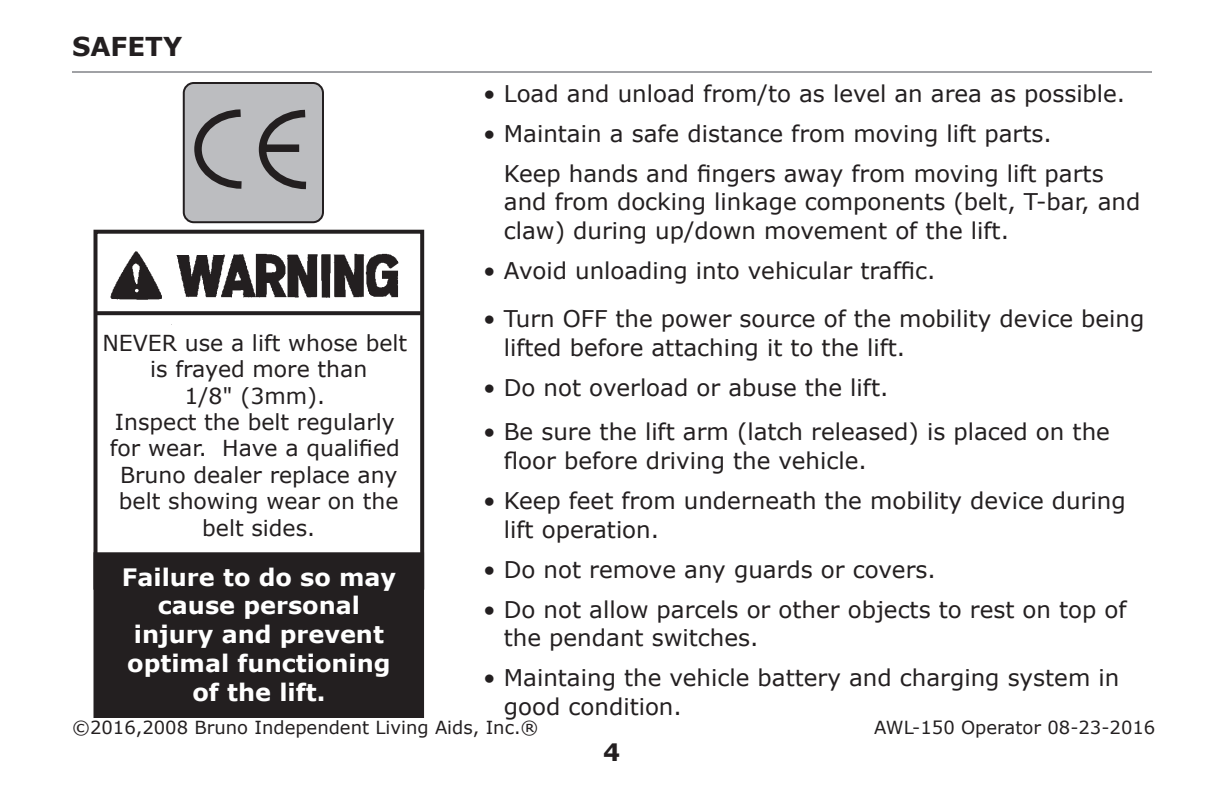
<style>
.page{position:relative;width:1224px;height:792px;background:#fff}
.page>*{position:absolute;margin:0;border:0;box-sizing:border-box;transform-origin:0 0}
.t1{font:700 26px "Verdana";color:#231f20}
.t2{font:700 24px/28.8px "Verdana";color:#fff;text-align:center}
.t3{font:700 24px "Verdana";color:#231f20}
.t4{font:23px/28.8px "Verdana";color:#231f20}
.t5{font:22px "Verdana";color:#231f20}
.t6{font:18px "Verdana";color:#231f20}
.s1{font-style:inherit}
</style>
<div class="page">
<hr style="left:72px;top:71px;width:1080px;height:2px;background:#a0a1a5">
<div style="left:96px;top:554px;width:326px;height:162px;background:#231f20"></div>
<div style="left:94px;top:552px;width:330px;height:166px;border:4px solid #231f20"></div>
<div style="left:94px;top:230px;width:330px;height:360px;border:4px solid #231f20"></div>
<img style="left:110px;top:232px;width:315px;height:92px">
<svg style="left:96px;top:311px;width:325px;height:4px"></svg>
<div style="left:184px;top:83px;width:139px;height:139px;background:#bcbdc0;border-radius:10px"></div>
<div style="left:183px;top:82px;width:141px;height:141px;border:2px solid #231f20;border-radius:10px"></div>
<svg style="left:194px;top:109px;width:113px;height:81px"></svg>
<p class="t1" style="left:72px;top:28px;width:112px">SAFETY</p>
<p class="t4" style="left:483px;top:79px;width:644px">• Load and unload from/to as level an area as possible.</p>
<p class="t4" style="left:504px;top:113px;width:601px;line-height:40px;text-indent:-21px">• Maintain a safe distance from moving lift parts.<br>Keep hands and fingers away from moving lift parts</p>
<p class="t4" style="left:504px;top:187px;width:638px">and from docking linkage components (belt, T-bar, and claw) during up/down movement of the lift.</p>
<p class="t4" style="left:483px;top:256px;width:454px">• Avoid unloading into vehicular traffic.</p>
<p class="t4" style="left:504px;top:304px;width:642px;text-indent:-21px">• Turn OFF the power source of the mobility device being lifted before attaching it to the lift.</p>
<p class="t4" style="left:483px;top:373px;width:407px">• Do not overload or abuse the lift.</p>
<p class="t4" style="left:504px;top:417px;width:608px;text-indent:-21px">• Be sure the lift arm (latch released) is placed on the floor before driving the vehicle.</p>
<p class="t4" style="left:504px;top:486px;width:623px;text-indent:-21px">• Keep feet from underneath the mobility device during lift operation.</p>
<p class="t4" style="left:483px;top:555px;width:454px">• Do not remove any guards or covers.</p>
<p class="t4" style="left:504px;top:595px;width:624px;text-indent:-21px">• Do not allow parcels or other objects to rest on top of the pendant switches.</p>
<p class="t4" style="left:504px;top:663px;width:617px;text-indent:-21px">• Maintaing the vehicle battery and charging system in good condition.</p>
<p class="t5" style="left:102px;top:328px;width:306px">NEVER use a lift whose belt</p>
<p class="t5" style="left:150px;top:354px;width:219px">is frayed more than</p>
<p class="t5" style="left:185px;top:381px;width:142px">1/8" (3mm).</p>
<p class="t5" style="left:115px;top:407px;width:281px">Inspect the belt regularly</p>
<p class="t5" style="left:110px;top:433px;width:291px">for wear. Have a qualified</p>
<p class="t5" style="left:120px;top:460px;width:279px">Bruno dealer replace any</p>
<p class="t5" style="left:119px;top:486px;width:281px">belt showing wear on the</p>
<p class="t5" style="left:202px;top:513px;width:115px">belt sides.</p>
<p class="t2" style="left:122px;top:562px;width:276px">Failure to do so may cause personal injury and prevent optimal functioning of the lift.</p>
<p class="t6" style="left:72px;top:715px;width:468px">©2016,2008 <span class="s1">B</span>runo Independent Living Aids, Inc.®</p>
<p class="t6" style="left:874px;top:715px;width:283px">AWL-150 Operator 08-23-2016</p>
<p class="t3" style="left:603px;top:735px;width:19px">4</p>
</div>
